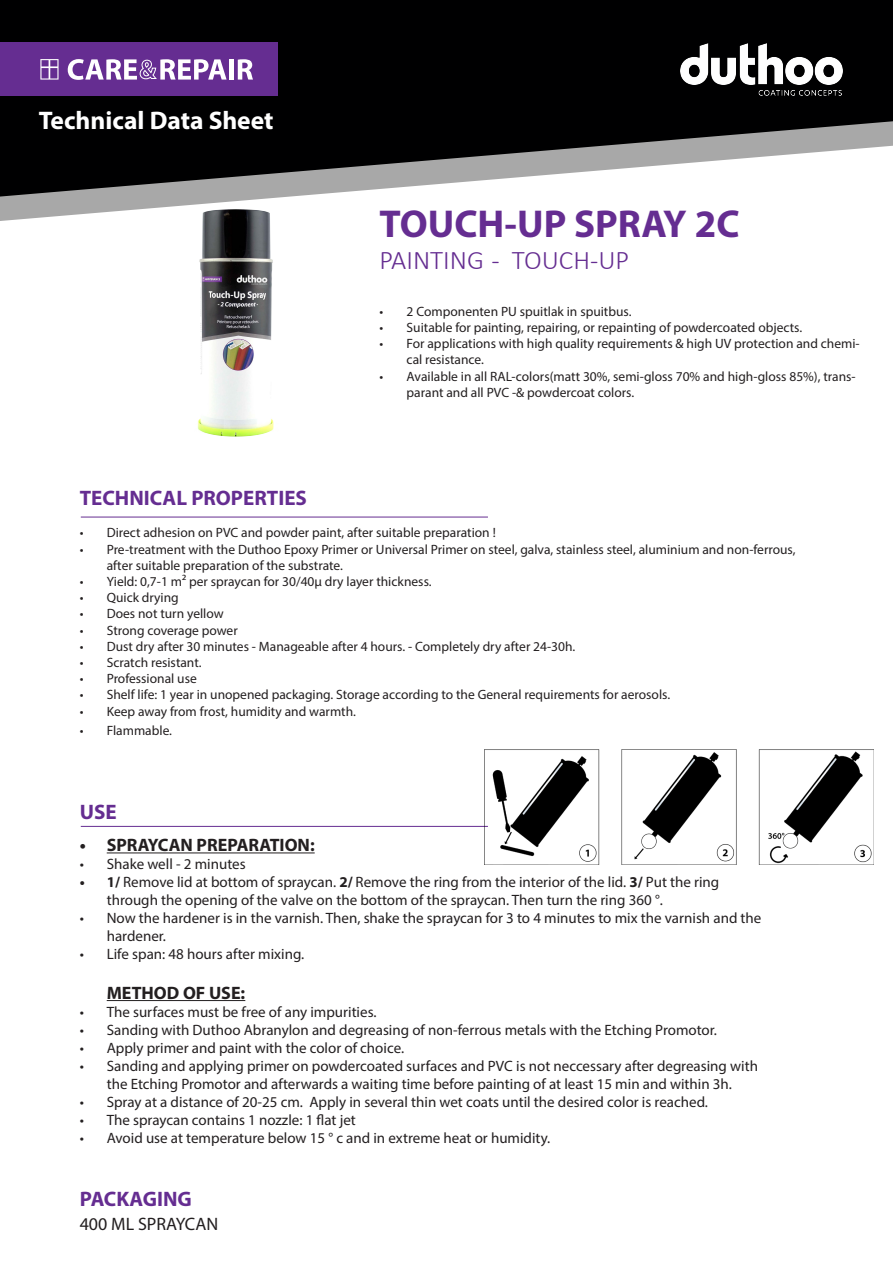
<style>
.page{position:relative;width:893px;height:1263px;background:#fff}
.page>*{position:absolute;margin:0;border:0;box-sizing:border-box;transform-origin:0 0}
.t1{font:700 39px "Myriad Pro";color:#652d91}
.t2{font:300 27px "Calibri";color:#652d91}
.t3{font:700 25.5px "Myriad Pro";color:#fff}
.t4{font:700 21px "Myriad Pro";color:#652d91}
.t5{font:700 18px "Myriad Pro";color:#231f20}
.t6{font:18px "Myriad Pro";color:#231f20}
.t7{font:15px/18px "Myriad Pro";color:#231f20}
.t8{font:13.5px/16.2px "Myriad Pro";color:#231f20}
.s1{font-weight:700}
</style>
<div class="page">
<div style="left:0;top:0;width:893px;height:660px;background:#000001"></div>
<svg style="left:0;top:131px;width:893px;height:529px;background:#ebebeb"></svg>
<div style="left:0;top:43px;width:278px;height:53px;background:#652d91"></div>
<svg style="left:68px;top:59px;width:159px;height:21px"></svg>
<div style="left:229px;top:59px;width:5px;height:21px;background:#fff"></div>
<svg style="left:238px;top:59px;width:15px;height:21px"></svg>
<svg style="left:40px;top:59px;width:19px;height:21px"></svg>
<hr style="left:81px;top:517px;width:407px;height:1px;background:#652d91">
<hr style="left:81px;top:826px;width:407px;height:1px;background:#652d91">
<hr style="left:107px;top:852px;width:208px;height:1px;background:#231f20">
<hr style="left:107px;top:1000px;width:138px;height:1px;background:#231f20">
<img style="left:485px;top:749px;width:388px;height:115px">
<img style="left:22px;top:168px;width:443px;height:332px">
<img style="left:680px;top:43px;width:162px;height:52px">
<p class="t3" style="left:39px;top:103px;width:236px">Technical Data Sheet</p>
<p class="t4" style="left:80px;top:484px;width:229px">TECHNICAL PROPERTIES</p>
<p class="t1" style="left:380px;top:198px;width:361px">TOUCH-UP SPRAY 2C</p>
<p class="t2" style="left:380px;top:243px;width:251px">PAINTING - TOUCH-UP</p>
<p class="t8" style="left:380px;top:303px;width:253px">• 2 Componenten PU spuitlak in spuitbus.</p>
<p class="t8" style="left:380px;top:319px;width:424px">• Suitable for painting, repairing, or repainting of powdercoated objects.</p>
<p class="t8" style="left:407px;top:335px;width:455px;text-indent:-27px">• For applications with high quality requirements &amp; high UV protection and chemi&shy;cal resistance.</p>
<p class="t8" style="left:407px;top:368px;width:451px;text-indent:-27px">• Available in all RAL-colors(matt 30%, semi-gloss 70% and high-gloss 85%), trans&shy;parant and all PVC -&amp; powdercoat colors.</p>
<p class="t8" style="left:80px;top:525px;width:418px">• Direct adhesion on PVC and powder paint, after suitable preparation !</p>
<p class="t8" style="left:107px;top:541px;width:690px;text-indent:-27px">• Pre-treatment with the Duthoo Epoxy Primer or Universal Primer on steel, galva, stainless steel, aluminium and non-ferrous, after suitable preparation of the substrate.</p>
<p class="t8" style="left:80px;top:573px;width:353px">• Yield: 0,7-1 m² per spraycan for 30/40µ dry layer thickness.</p>
<p class="t8" style="left:80px;top:589px;width:101px">• Quick drying</p>
<p class="t8" style="left:80px;top:606px;width:146px">• Does not turn yellow</p>
<p class="t8" style="left:80px;top:622px;width:160px">• Strong coverage power</p>
<p class="t8" style="left:80px;top:638px;width:497px">• Dust dry after 30 minutes - Manageable after 4 hours. - Completely dry after 24-30h.</p>
<p class="t8" style="left:80px;top:654px;width:123px">• Scratch resistant.</p>
<p class="t8" style="left:80px;top:670px;width:119px">• Professional use</p>
<p class="t8" style="left:80px;top:687px;width:592px">• Shelf life: 1 year in unopened packaging. Storage according to the General requirements for aerosols.</p>
<p class="t8" style="left:80px;top:703px;width:278px">• Keep away from frost, humidity and warmth.</p>
<p class="t8" style="left:80px;top:723px;width:94px">• Flammable.</p>
<p class="t4" style="left:80px;top:799px;width:38px">USE</p>
<p class="t5" style="left:80px;top:833px;width:236px">• SPRAYCAN PREPARATION:</p>
<p class="t7" style="left:80px;top:855px;width:167px">• Shake well - 2 minutes</p>
<p class="t7" style="left:107px;top:873px;width:614px;text-indent:-27px"><span class="s1">• 1/</span> Remove lid at bottom of spraycan. <span class="s1">2/</span> Remove the ring from the interior of the lid. <span class="s1">3/</span> Put the ring through the opening of the valve on the bottom of the spraycan. Then turn the ring 360 °.</p>
<p class="t7" style="left:107px;top:909px;width:656px;text-indent:-27px">• Now the hardener is in the varnish. Then, shake the spraycan for 3 to 4 minutes to mix the varnish and the hardener.</p>
<p class="t7" style="left:80px;top:945px;width:226px">• Life span: 48 hours after mixing.</p>
<p class="t5" style="left:107px;top:981px;width:140px">METHOD OF USE:</p>
<p class="t7" style="left:80px;top:1002px;width:298px">• The surfaces must be free of any impurities.</p>
<p class="t7" style="left:80px;top:1020px;width:639px">• Sanding with Duthoo Abranylon and degreasing of non-ferrous metals with the Etching Promotor.</p>
<p class="t7" style="left:80px;top:1038px;width:326px">• Apply primer and paint with the color of choice.</p>
<p class="t7" style="left:80px;top:1056px;width:680px;text-align:center">• Sanding and applying primer on powdercoated surfaces and PVC is not neccessary after degreasing with the Etching Promotor and afterwards a waiting time before painting of at least 15 min and within 3h.</p>
<p class="t7" style="left:80px;top:1092px;width:630px">• Spray at a distance of 20-25 cm. Apply in several thin wet coats until the desired color is reached.</p>
<p class="t7" style="left:80px;top:1110px;width:278px">• The spraycan contains 1 nozzle: 1 flat jet</p>
<p class="t7" style="left:80px;top:1128px;width:472px">• Avoid use at temperature below 15 ° c and in extreme heat or humidity.</p>
<p class="t4" style="left:80px;top:1186px;width:114px">PACKAGING</p>
<p class="t6" style="left:80px;top:1212px;width:140px">400 ML SPRAYCAN</p>
</div>
